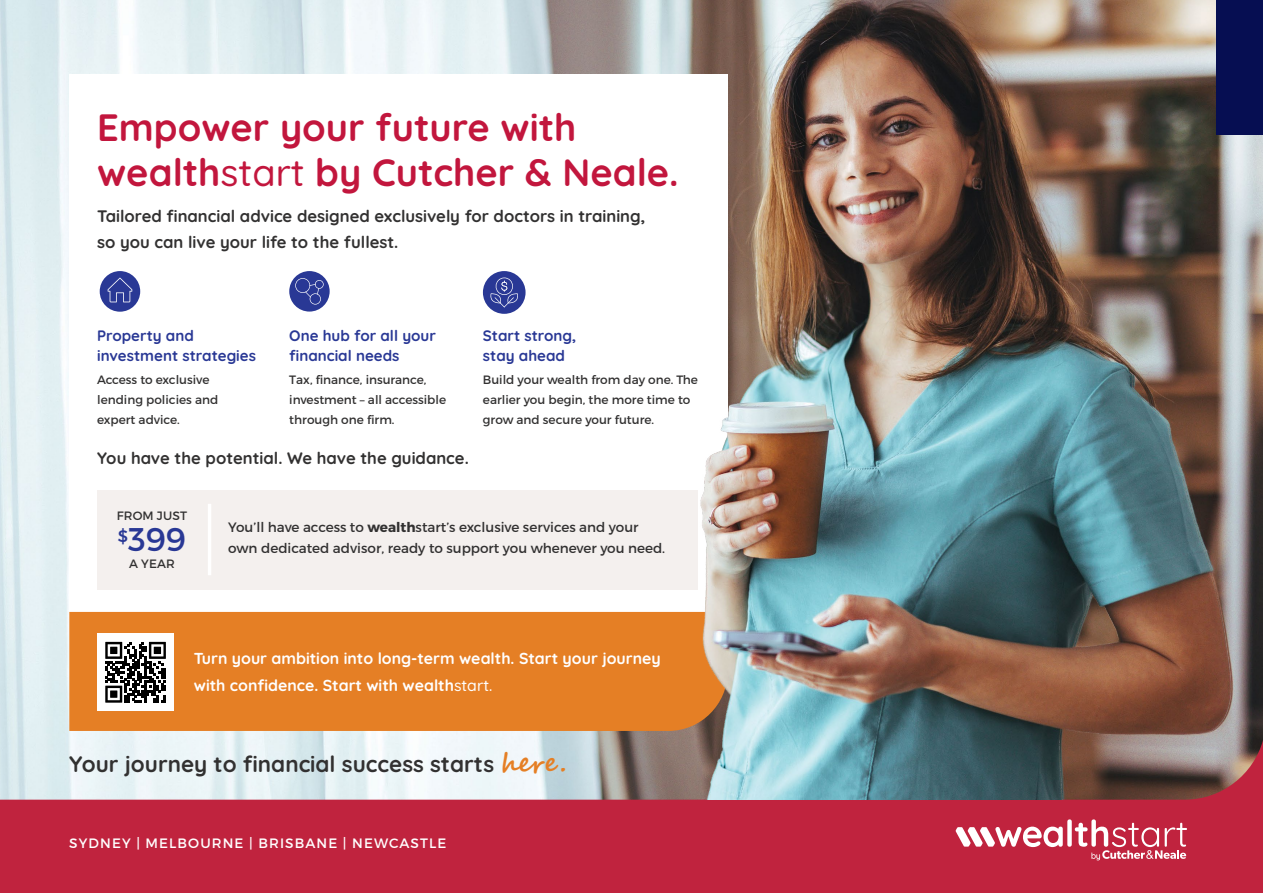
<style>
.page{position:relative;width:1263px;height:893px;background:#c0233e}
.page>*{position:absolute;margin:0;border:0;box-sizing:border-box;transform-origin:0 0}
.t1{font:700 38.1px/45.5px "Quicksand";color:#c2163d}
.t2{font:32.85px "Montserrat";color:#293895}
.t3{font:700 22.5px "Quicksand";color:#323131}
.t4{font:700 16.65px/25.7px "Quicksand";color:#323131}
.t5{font:700 15.9px/27.2px "Quicksand";color:#fff}
.t6{font:700 15.15px/19.6px "Quicksand";color:#293895}
.t7{font:13.65px/21.1px "Montserrat";color:#323131}
.t8{font:13.65px "Montserrat";letter-spacing:.08em;color:#fff}
.t9{font:12.15px/19.6px "Montserrat";color:#323131}
.s1{font-weight:500}
.s2{font-weight:700}
.s3{font-family:"Segoe Script";font-size:25.8px;color:#e57f25}
</style>
<div class="page">
<img style="left:0;top:0;width:1263px;height:800px">
<div style="left:69px;top:74px;width:659px;height:601px;background:#fff"></div>
<div style="left:69px;top:612px;width:581px;height:119px;background:#e57f25"></div>
<svg style="left:955px;top:819px;width:232px;height:41px"></svg>
<div style="left:100px;top:271px;width:40px;height:41px;background:#293895;border-radius:50%"></div>
<div style="left:289px;top:271px;width:41px;height:41px;background:#293895;border-radius:50%"></div>
<div style="left:483px;top:271px;width:42px;height:43px;background:#293895;border-radius:50%"></div>
<div style="left:97px;top:634px;width:77px;height:77px;background:#fff"></div>
<svg style="left:105px;top:642px;width:61px;height:61px"></svg>
<img style="left:650px;top:0;width:610px;height:800px">
<div style="left:97px;top:490px;width:601px;height:99px;background:#f4f0ee"></div>
<hr style="left:208px;top:504px;width:3px;height:71px;background:#fff">
<svg style="left:108px;top:278px;width:24px;height:24px"></svg>
<svg style="left:295px;top:278px;width:29px;height:27px"></svg>
<svg style="left:490px;top:278px;width:28px;height:29px"></svg>
<div style="left:1216px;top:0;width:47px;height:134px;background:#060e52"></div>
<h1 class="t1" style="left:97px;top:101px;width:583px">Empower your future with wealth<span class="s1">start</span> by Cutcher &amp; Neale.</h1>
<h3 class="t4" style="left:97px;top:202px;width:550px">Tailored financial advice designed exclusively for doctors in training, so you can live your life to the fullest.</h3>
<p class="t6" style="left:97px;top:324px;width:160px">Property and investment strategies</p>
<p class="t9" style="left:97px;top:370px;width:123px">Access to exclusive lending policies and expert advice.</p>
<p class="t6" style="left:289px;top:324px;width:148px">One hub for all your financial needs</p>
<p class="t9" style="left:289px;top:370px;width:158px">Tax, finance, insurance, investment – all accessible through one firm.</p>
<h3 class="t4" style="left:97px;top:444px;width:373px">You have the potential. We have the guidance.</h3>
<p class="t6" style="left:483px;top:324px;width:95px">Start strong, stay ahead</p>
<p class="t9" style="left:483px;top:370px;width:217px">Build your wealth from day one. The earlier you begin, the more time to grow and secure your future.</p>
<p class="t9" style="left:117px;top:506px;width:72px">FROM JUST</p>
<h2 class="t2" style="left:118px;top:520px;width:70px"><sup>$</sup>399</h2>
<p class="t9" style="left:129px;top:553px;width:47px">A YEAR</p>
<p class="t7" style="left:228px;top:517px;width:439px">You’ll have access to <span class="s2">wealth</span>start’s exclusive services and your own dedicated advisor, ready to support you whenever you need.</p>
<h3 class="t5" style="left:194px;top:643px;width:468px">Turn your ambition into long-term wealth. Start your journey with confidence. Start with wealth<span class="s1">start.</span></h3>
<h3 class="t3" style="left:69px;top:746px;width:499px">Your journey to financial success starts <span class="s3">here.</span></h3>
<p class="t8" style="left:69px;top:835px;width:378px">SYDNEY | MELBOURNE | BRISBANE | NEWCASTLE</p>
</div>
